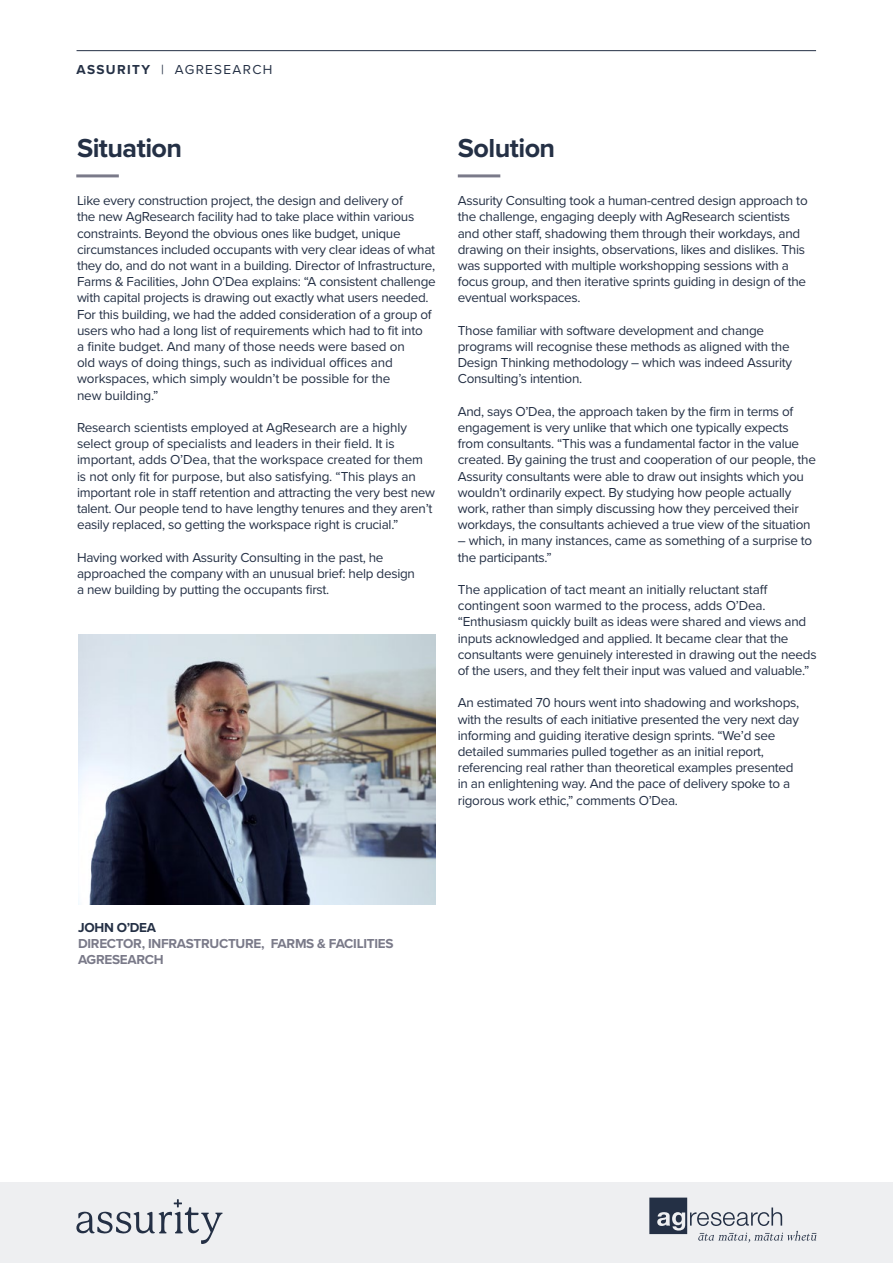
<style>
.page{position:relative;width:893px;height:1263px;background:#fff}
.page>*{position:absolute;margin:0;border:0;box-sizing:border-box;transform-origin:0 0}
.t1{font:700 27px "Proxima Nova";letter-spacing:-.02em;color:#243045}
.t2{font:13.5px/16.2px "Proxima Nova";letter-spacing:-.02em;color:#243045}
.t3{font:700 13.5px/16.2px "Proxima Nova";letter-spacing:-.02em;color:#7a7a89}
.t4{font:13.5px "Proxima Nova";letter-spacing:.1em;color:#243045}
.t5{font:700 13.5px "Proxima Nova";letter-spacing:-.02em;color:#243045}
.s1{font-weight:700}
</style>
<div class="page">
<hr style="left:77px;top:50px;width:739px;height:1px;background:#243045">
<div style="left:0;top:1182px;width:893px;height:81px;background:#eeeff1"></div>
<hr style="left:76px;top:174px;width:43px;height:3px;background:#7a7a89">
<hr style="left:458px;top:174px;width:42px;height:3px;background:#7a7a89">
<svg style="left:76px;top:1199px;width:147px;height:45px"></svg>
<img style="left:78px;top:634px;width:358px;height:270px">
<svg style="left:649px;top:1197px;width:167px;height:45px"></svg>
<p class="t4" style="left:77px;top:61px;width:197px"><span class="s1">ASSURITY</span> | AGRESEARCH</p>
<h1 class="t1" style="left:77px;top:132px;width:107px">Situation</h1>
<p class="t2" style="left:77px;top:193px;width:360px">Like every construction project, the design and delivery of<br>the new AgResearch facility had to take place within various constraints. Beyond the obvious ones like budget, unique circumstances included occupants with very clear ideas of what they do, and do not want in a building. Director of Infrastructure, Farms &amp; Facilities, John O’Dea explains: “A consistent challenge with capital projects is drawing out exactly what users needed.<br>For this building, we had the added consideration of a group of users who had a long list of requirements which had to fit into<br>a finite budget. And many of those needs were based on<br>old ways of doing things, such as individual offices and workspaces, which simply wouldn’t be possible for the<br>new building.”</p>
<p class="t2" style="left:77px;top:420px;width:360px">Research scientists employed at AgResearch are a highly select group of specialists and leaders in their field. It is important, adds O’Dea, that the workspace created for them is not only fit for purpose, but also satisfying. “This plays an important role in staff retention and attracting the very best new talent. Our people tend to have lengthy tenures and they aren’t easily replaced, so getting the workspace right is crucial.”</p>
<p class="t2" style="left:77px;top:549px;width:339px">Having worked with Assurity Consulting in the past, he approached the company with an unusual brief: help design a new building by putting the occupants first.</p>
<h1 class="t1" style="left:458px;top:132px;width:99px">Solution</h1>
<p class="t2" style="left:458px;top:193px;width:351px">Assurity Consulting took a human-centred design approach to the challenge, engaging deeply with AgResearch scientists and other staff, shadowing them through their workdays, and drawing on their insights, observations, likes and dislikes. This was supported with multiple workshopping sessions with a focus group, and then iterative sprints guiding in design of the eventual workspaces.</p>
<p class="t2" style="left:458px;top:322px;width:336px">Those familiar with software development and change programs will recognise these methods as aligned with the Design Thinking methodology – which was indeed Assurity Consulting’s intention.</p>
<p class="t2" style="left:458px;top:403px;width:360px">And, says O’Dea, the approach taken by the firm in terms of engagement is very unlike that which one typically expects from consultants. “This was a fundamental factor in the value created. By gaining the trust and cooperation of our people, the Assurity consultants were able to draw out insights which you wouldn’t ordinarily expect. By studying how people actually work, rather than simply discussing how they perceived their workdays, the consultants achieved a true view of the situation</p>
<p class="t2" style="left:458px;top:533px;width:356px">– which, in many instances, came as something of a surprise to the participants.”</p>
<p class="t2" style="left:458px;top:582px;width:360px">The application of tact meant an initially reluctant staff contingent soon warmed to the process, adds O’Dea. “Enthusiasm quickly built as ideas were shared and views and inputs acknowledged and applied. It became clear that the consultants were genuinely interested in drawing out the needs of the users, and they felt their input was valued and valuable.”</p>
<p class="t2" style="left:458px;top:695px;width:343px">An estimated 70 hours went into shadowing and workshops, with the results of each initiative presented the very next day informing and guiding iterative design sprints. “We’d see detailed summaries pulled together as an initial report, referencing real rather than theoretical examples presented in an enlightening way. And the pace of delivery spoke to a rigorous work ethic,” comments O’Dea.</p>
<p class="t5" style="left:78px;top:919px;width:80px">JOHN O’DEA</p>
<p class="t3" style="left:78px;top:936px;width:317px">DIRECTOR, INFRASTRUCTURE, FARMS &amp; FACILITIES<br>AGRESEARCH</p>
</div>
